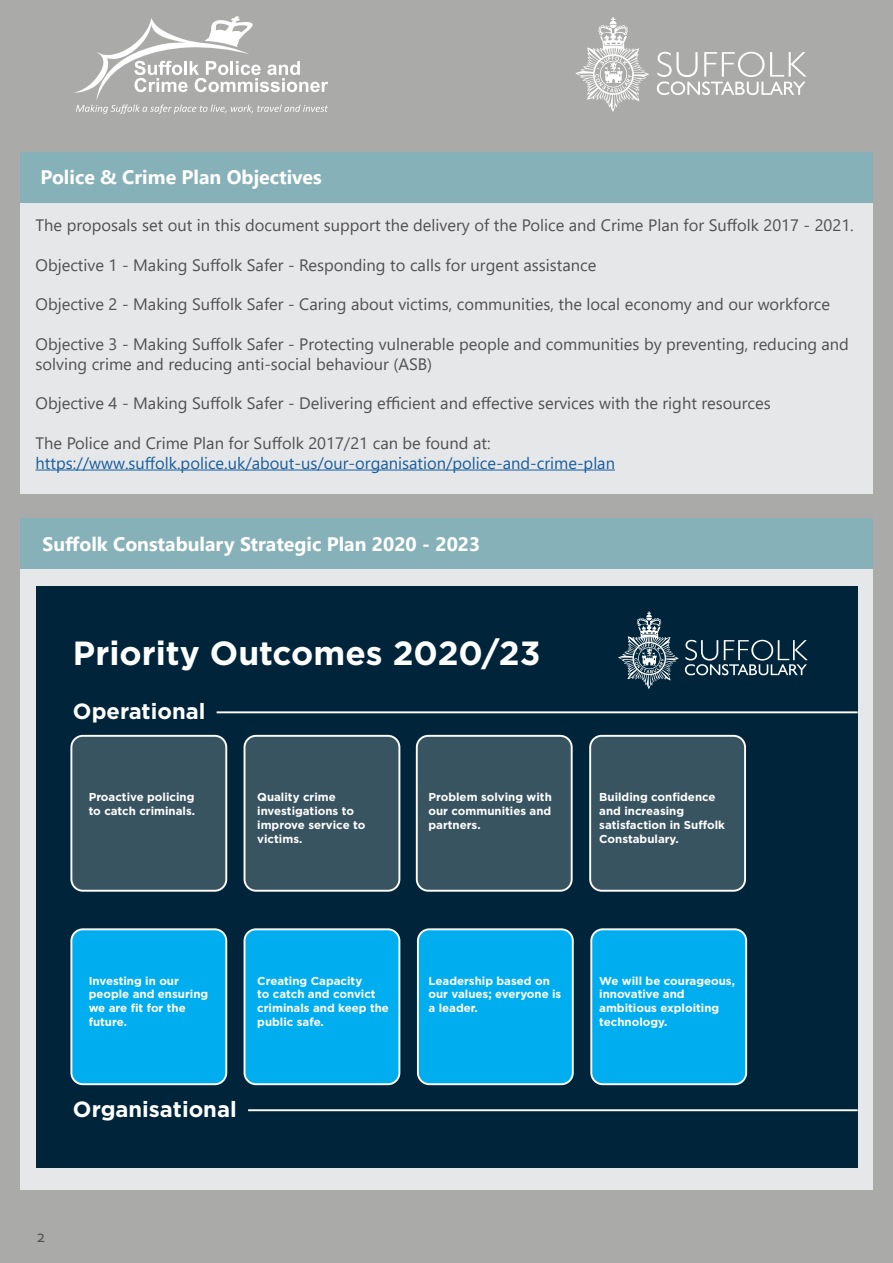
<style>
.page{position:relative;width:893px;height:1263px;background:#aaaba9}
.page>*{position:absolute;margin:0;border:0;box-sizing:border-box;transform-origin:0 0}
.t1{font:700 33.45px "Gotham";color:#fff}
.t2{font:700 22.05px "Gotham";color:#fff}
.t3{font:700 19.5px "Segoe UI";color:#fff}
.t4{font:18px "Corbel";color:#505052}
.t5{font:16.5px/19.8px "Segoe UI";color:#505052}
.t6{font:16.5px "Segoe UI";color:#175d9e}
.t7{font:700 11.55px/13.8px "Gotham";color:#fff}
</style>
<div class="page">
<div style="left:20px;top:567px;width:853px;height:622px;background:#e6e7e9"></div>
<div style="left:20px;top:153px;width:853px;height:340px;background:#e6e7e9"></div>
<div style="left:20px;top:152px;width:853px;height:50px;background:#86b1b8"></div>
<hr style="left:36px;top:469px;width:579px;height:1px;background:#175d9e">
<div style="left:20px;top:518px;width:853px;height:51px;background:#86b1b8"></div>
<svg style="left:575px;top:17px;width:74px;height:95px"></svg>
<svg style="left:657px;top:52px;width:150px;height:43px"></svg>
<svg style="left:74px;top:16px;width:254px;height:98px"></svg>
<div style="left:36px;top:586px;width:822px;height:296px;background:#00253a"></div>
<div style="left:36px;top:862px;width:822px;height:306px;background:#00253a"></div>
<div style="left:71px;top:736px;width:155px;height:155px;background:#395461;border-radius:11px"></div>
<div style="left:70px;top:735px;width:157px;height:157px;border:2px solid #fff;border-radius:11px"></div>
<div style="left:417px;top:736px;width:155px;height:155px;background:#395461;border-radius:11px"></div>
<div style="left:416px;top:735px;width:157px;height:157px;border:2px solid #fff;border-radius:11px"></div>
<div style="left:590px;top:736px;width:155px;height:155px;background:#395461;border-radius:11px"></div>
<div style="left:589px;top:735px;width:157px;height:157px;border:2px solid #fff;border-radius:11px"></div>
<div style="left:71px;top:929px;width:155px;height:155px;background:#00aeef;border-radius:11px"></div>
<div style="left:70px;top:928px;width:157px;height:157px;border:2px solid #fff;border-radius:11px"></div>
<div style="left:245px;top:929px;width:154px;height:155px;background:#00aeef;border-radius:11px"></div>
<div style="left:244px;top:928px;width:156px;height:157px;border:2px solid #fff;border-radius:11px"></div>
<div style="left:418px;top:929px;width:155px;height:155px;background:#00aeef;border-radius:11px"></div>
<div style="left:417px;top:928px;width:157px;height:157px;border:2px solid #fff;border-radius:11px"></div>
<div style="left:245px;top:736px;width:154px;height:155px;background:#395461;border-radius:11px"></div>
<div style="left:244px;top:735px;width:156px;height:157px;border:2px solid #fff;border-radius:11px"></div>
<div style="left:591px;top:929px;width:155px;height:155px;background:#00aeef;border-radius:11px"></div>
<div style="left:590px;top:928px;width:157px;height:157px;border:2px solid #fff;border-radius:11px"></div>
<hr style="left:217px;top:711px;width:641px;height:2px;background:#fff">
<hr style="left:248px;top:1109px;width:610px;height:2px;background:#fff">
<svg style="left:618px;top:611px;width:61px;height:78px"></svg>
<svg style="left:685px;top:640px;width:123px;height:35px"></svg>
<p class="t3" style="left:41px;top:159px;width:283px">Police &amp; Crime Plan Objectives</p>
<p class="t5" style="left:36px;top:214px;width:820px">The proposals set out in this document support the delivery of the Police and Crime Plan for Suffolk 2017 - 2021.</p>
<p class="t5" style="left:36px;top:253px;width:562px">Objective 1 - Making Suffolk Safer - Responding to calls for urgent assistance</p>
<p class="t5" style="left:36px;top:293px;width:796px">Objective 2 - Making Suffolk Safer - Caring about victims, communities, the local economy and our workforce</p>
<p class="t5" style="left:36px;top:333px;width:815px">Objective 3 - Making Suffolk Safer - Protecting vulnerable people and communities by preventing, reducing and solving crime and reducing anti-social behaviour (ASB)</p>
<p class="t5" style="left:36px;top:392px;width:737px">Objective 4 - Making Suffolk Safer - Delivering efficient and effective services with the right resources</p>
<p class="t5" style="left:36px;top:432px;width:457px">The Police and Crime Plan for Suffolk 2017/21 can be found at:</p>
<p class="t6" style="left:36px;top:447px;width:581px">https://www.suffolk.police.uk/about-us/our-organisation/police-and-crime-plan</p>
<p class="t3" style="left:43px;top:525px;width:439px">Suffolk Constabulary Strategic Plan 2020 - 2023</p>
<p class="t1" style="left:73px;top:631px;width:469px">Priority Outcomes 2020/23</p>
<p class="t2" style="left:73px;top:697px;width:134px">Operational</p>
<p class="t7" style="left:89px;top:790px;width:108px">Proactive policing to catch criminals.</p>
<p class="t7" style="left:428px;top:790px;width:125px;text-align:justify">Problem solving with our communities and partners.</p>
<p class="t7" style="left:599px;top:790px;width:127px">Building confidence and increasing satisfaction in Suffolk<br>Constabulary.</p>
<p class="t7" style="left:257px;top:790px;width:110px">Quality crime investigations to improve service to victims.</p>
<p class="t7" style="left:89px;top:973px;width:121px">Investing in our people and ensuring we are fit for the future.</p>
<p class="t7" style="left:257px;top:973px;width:133px">Creating Capacity<br>to catch and convict criminals and keep the public safe.</p>
<p class="t7" style="left:428px;top:973px;width:134px">Leadership based on our values; everyone is a leader.</p>
<p class="t2" style="left:73px;top:1095px;width:165px">Organisational</p>
<p class="t7" style="left:599px;top:973px;width:137px">We will be courageous, innovative and ambitious exploiting technology.</p>
<p class="t4" style="left:36px;top:1225px;width:11px">2</p>
</div>
